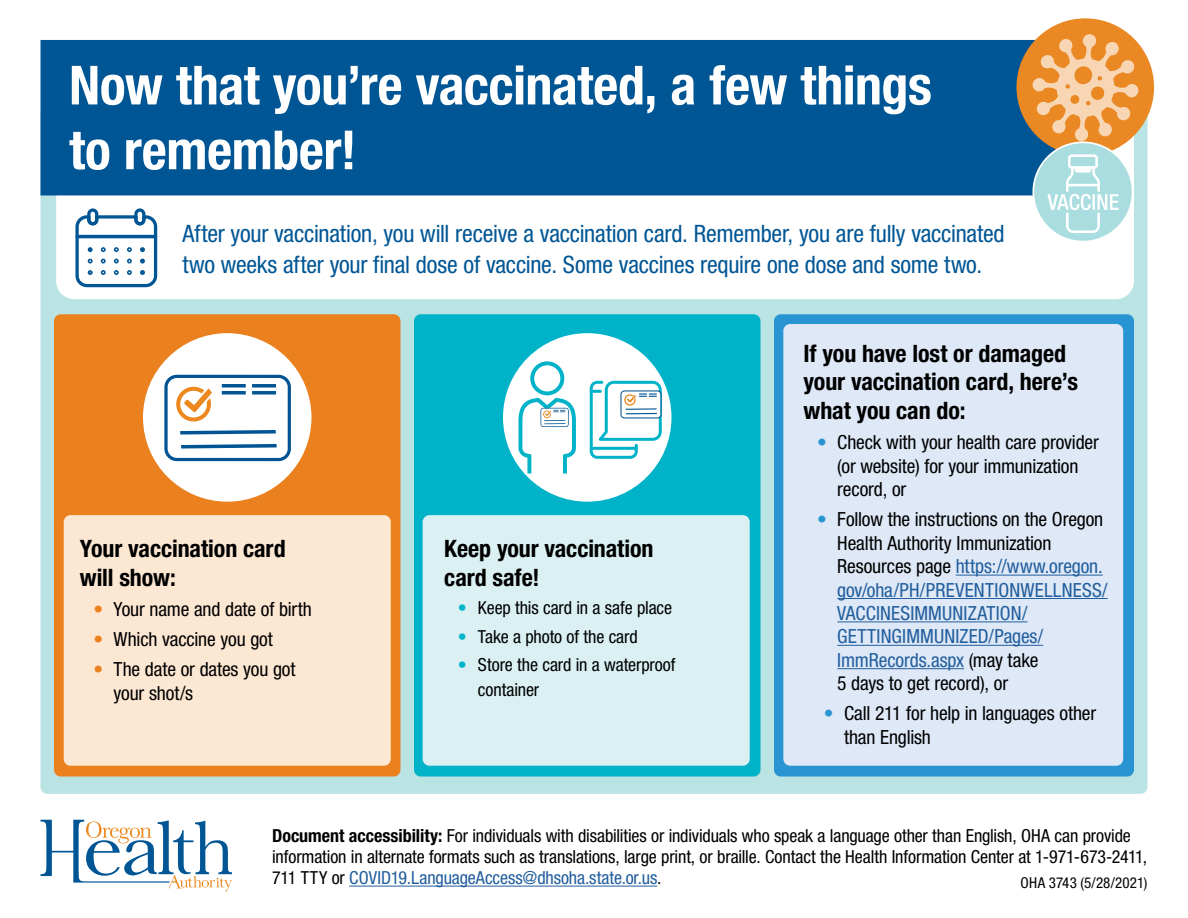
<style>
.page{position:relative;width:1188px;height:918px;background:#fff}
.page>*{position:absolute;margin:0;border:0;box-sizing:border-box;transform-origin:0 0}
.t1{font:700 condensed 54px/64.8px "Helvetica Neue LT Std";letter-spacing:-.01em;color:#fff}
.t2{font:condensed 24px/31.5px "Helvetica Neue LT Std";letter-spacing:-.01em;color:#005695}
.t3{font:700 condensed 24px/28.8px "Helvetica Neue LT Std";letter-spacing:-.005em;color:#000}
.t4{font:condensed 19.5px/23.4px "Helvetica Neue LT Std";letter-spacing:-.005em;color:#215e9e}
.t5{font:condensed 19.5px/23.4px "Helvetica Neue LT Std";letter-spacing:-.005em;color:#000}
.t6{font:condensed 18px/21px "Helvetica Neue LT Std";letter-spacing:-.005em;color:#000}
.t7{font:condensed 15px "Helvetica Neue LT Std";letter-spacing:.01em;color:#000}
.s1{color:#eb801e}
.s2{color:#00b3c8}
.s3{color:#2994d2}
.s4{color:#000}
.s5{font-weight:700}
.s6{color:#215e9e}
</style>
<div class="page">
<div style="left:40px;top:109px;width:1108px;height:685px;background:#bae3e4;border-radius:7px"></div>
<div style="left:56px;top:92px;width:1078px;height:207px;background:#fff;border-radius:18px"></div>
<div style="left:54px;top:314px;width:346px;height:463px;background:#eb801e;border-radius:7px"></div>
<div style="left:64px;top:515px;width:327px;height:251px;background:#fce7d3;border-radius:7px"></div>
<div style="left:414px;top:314px;width:346px;height:463px;background:#00b3c8;border-radius:7px"></div>
<div style="left:423px;top:515px;width:327px;height:251px;background:#daf0f3;border-radius:7px"></div>
<div style="left:774px;top:314px;width:360px;height:463px;background:#2994d2;border-radius:7px"></div>
<div style="left:783px;top:324px;width:340px;height:442px;background:#dee8f6;border-radius:7px"></div>
<div style="left:40px;top:40px;width:976px;height:155px;background:#005695"></div>
<svg style="left:41px;top:820px;width:191px;height:72px"></svg>
<svg style="left:1016px;top:18px;width:139px;height:225px"></svg>
<hr style="left:349px;top:886px;width:308px;height:1px;background:#215e9e">
<hr style="left:956px;top:575px;width:147px;height:1px;background:#215e9e">
<hr style="left:837px;top:598px;width:271px;height:1px;background:#215e9e">
<hr style="left:837px;top:621px;width:191px;height:1px;background:#215e9e">
<hr style="left:837px;top:645px;width:206px;height:1px;background:#215e9e">
<hr style="left:837px;top:668px;width:127px;height:1px;background:#215e9e">
<svg style="left:75px;top:208px;width:82px;height:79px"></svg>
<div style="left:143px;top:333px;width:168px;height:169px;background:#fff;border-radius:50%"></div>
<div style="left:503px;top:333px;width:168px;height:169px;background:#fff;border-radius:50%"></div>
<svg style="left:164px;top:375px;width:127px;height:86px"></svg>
<svg style="left:518px;top:361px;width:58px;height:112px"></svg>
<svg style="left:590px;top:381px;width:72px;height:78px"></svg>
<hr style="left:626px;top:413px;width:31px;height:1px;background:#005494">
<h1 class="t1" style="left:69px;top:52px;width:864px">Now that you’re vaccinated, a few things to remember!</h1>
<h2 class="t2" style="left:183px;top:217px;width:824px">After your vaccination, you will receive a vaccination card. Remember, you are fully vaccinated two weeks after your final dose of vaccine. Some vaccines require one dose and some two.</h2>
<h2 class="t3" style="left:80px;top:534px;width:207px">Your vaccination card will show:</h2>
<p class="t5" style="left:93px;top:597px;width:220px"><span class="s1">•</span> Your name and date of birth</p>
<p class="t5" style="left:93px;top:628px;width:181px"><span class="s1">•</span> Which vaccine you got</p>
<p class="t5" style="left:114px;top:658px;width:183px;text-indent:-20px"><span class="s1">•</span> The date or dates you got your shot/s</p>
<h2 class="t3" style="left:444px;top:534px;width:211px">Keep your vaccination card safe!</h2>
<p class="t6" style="left:458px;top:597px;width:216px"><span class="s2">•</span> Keep this card in a safe place</p>
<p class="t6" style="left:458px;top:626px;width:182px"><span class="s2">•</span> Take a photo of the card</p>
<p class="t6" style="left:478px;top:652px;width:199px;line-height:25.2px;text-indent:-20px"><span class="s2">•</span> Store the card in a waterproof container</p>
<h2 class="t3" style="left:804px;top:338px;width:276px">If you have lost or damaged your vaccination card, here’s what you can do:</h2>
<p class="t5" style="left:837px;top:431px;width:263px;text-indent:-20px"><span class="s3">•</span> Check with your health care provider (or website) for your immunization record, or</p>
<p class="t4" style="left:837px;top:508px;width:272px;text-indent:-20px"><span class="s3">•</span> <span class="s4">Follow the instructions on the Oregon<br>Health Authority Immunization<br>Resources page</span> https://www.oregon. gov/oha/PH/PREVENTIONWELLNESS/<br>VACCINESIMMUNIZATION/<br>GETTINGIMMUNIZED/Pages/<br>ImmRecords.aspx <span class="s4">(may take<br>5 days to get record), or</span></p>
<p class="t5" style="left:844px;top:702px;width:254px;text-indent:-20px"><span class="s3">•</span> Call 211 for help in languages other than English</p>
<p class="t6" style="left:272px;top:825px;width:877px"><span class="s5">Document accessibility:</span> For individuals with disabilities or individuals who speak a language other than English, OHA can provide information in alternate formats such as translations, large print, or braille. Contact the Health Information Center at 1-971-673-2411,<br>711 TTY or <span class="s6">COVID19.LanguageAccess@dhsoha.state.or.us</span>.</p>
<p class="t7" style="left:1021px;top:874px;width:128px">OHA 3743 (5/28/2021)</p>
</div>
